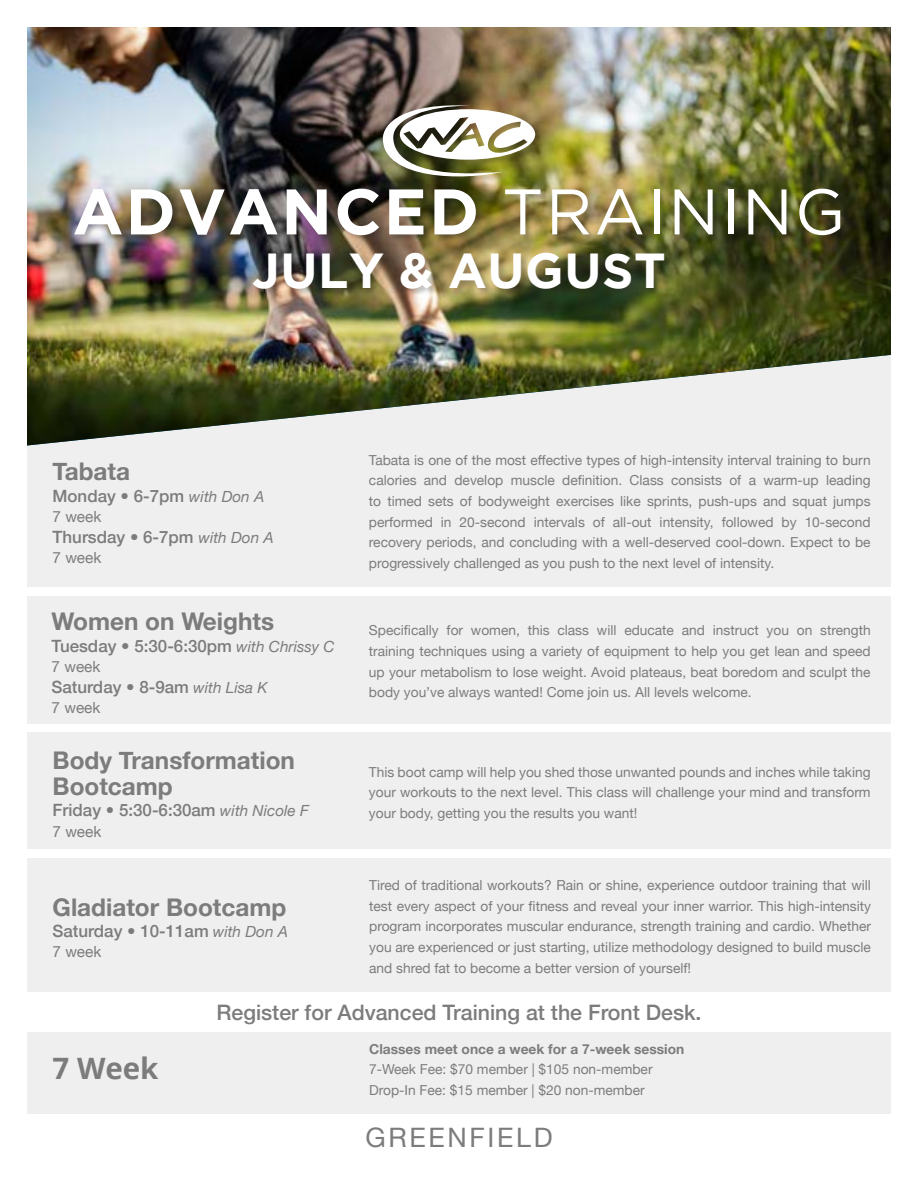
<style>
.page{position:relative;width:918px;height:1188px;background:#fff}
.page>*{position:absolute;margin:0;border:0;box-sizing:border-box;transform-origin:0 0}
.t1{font:700 64.2px "Gotham";letter-spacing:.035em;color:#fff}
.t2{font:700 49.05px "Gotham";letter-spacing:.015em;color:#fff}
.t3{font:700 29.4px "Open Sans";color:#7c7c7c}
.t4{font:26.85px "Helvetica Neue";letter-spacing:.1em;color:#7c7c7c}
.t5{font:700 24.3px/26.4px "Helvetica Neue";color:#7c7c7c}
.t6{font:500 21.3px "Helvetica Neue";color:#7c7c7c}
.t7{font:500 16.95px "Helvetica Neue";color:#7c7c7c}
.t8{font:15.3px "Helvetica Neue";color:#7c7c7c}
.t9{font:13.8px/20.7px "Helvetica Neue";color:#7c7c7c;text-align:justify}
.t10{font:700 13.8px "Helvetica Neue";color:#7c7c7c}
.s1{font-weight:400}
.s2{font-weight:400;font-style:italic;font-size:15.3px}
</style>
<div class="page">
<div style="left:27px;top:596px;width:863px;height:128px;background:#efeff0"></div>
<div style="left:28px;top:858px;width:863px;height:134px;background:#efeff0"></div>
<div style="left:28px;top:733px;width:863px;height:116px;background:#efeff0"></div>
<div style="left:28px;top:237px;width:863px;height:350px;background:#efeff0"></div>
<img style="left:27px;top:27px;width:864px;height:419px">
<div style="left:75px;top:106px;width:774px;height:189px;background:#231f20;opacity:.27"></div>
<img style="left:382px;top:102px;width:153px;height:79px">
<div style="left:27px;top:1032px;width:863px;height:82px;background:#efeff0"></div>
<p class="t1" style="left:73px;top:175px;width:774px">ADVANCED <span class="s1">TRAINING</span></p>
<p class="t2" style="left:252px;top:243px;width:415px">JULY &amp; AUGUST</p>
<p class="t5" style="left:53px;top:459px;width:79px">Tabata</p>
<p class="t7" style="left:53px;top:482px;width:213px">Monday • 6-7pm <span class="s2">with Don A</span></p>
<p class="t8" style="left:53px;top:505px;width:50px">7 week</p>
<p class="t7" style="left:53px;top:523px;width:223px">Thursday • 6-7pm <span class="s2">with Don A</span></p>
<p class="t8" style="left:53px;top:547px;width:50px">7 week</p>
<p class="t5" style="left:52px;top:609px;width:224px">Women on Weights</p>
<p class="t7" style="left:52px;top:632px;width:284px">Tuesday • 5:30-6:30pm <span class="s2">with Chrissy C</span></p>
<p class="t8" style="left:52px;top:655px;width:50px">7 week</p>
<p class="t7" style="left:52px;top:673px;width:218px">Saturday • 8-9am <span class="s2">with Lisa K</span></p>
<p class="t8" style="left:52px;top:697px;width:50px">7 week</p>
<p class="t5" style="left:53px;top:748px;width:244px">Body Transformation<br>Bootcamp</p>
<p class="t7" style="left:53px;top:797px;width:258px">Friday • 5:30-6:30am <span class="s2">with Nicole F</span></p>
<p class="t8" style="left:53px;top:820px;width:50px">7 week</p>
<p class="t5" style="left:53px;top:895px;width:235px">Gladiator Bootcamp</p>
<p class="t7" style="left:53px;top:918px;width:237px">Saturday • 10-11am <span class="s2">with Don A</span></p>
<p class="t8" style="left:53px;top:941px;width:50px">7 week</p>
<p class="t9" style="left:369px;top:450px;width:503px">Tabata is one of the most effective types of high-intensity interval training to burn calories and develop muscle definition. Class consists of a warm-up leading to timed sets of bodyweight exercises like sprints, push-ups and squat jumps performed in 20-second intervals of all-out intensity, followed by 10-second recovery periods, and concluding with a well-deserved cool-down. Expect to be progressively challenged as you push to the next level of intensity.</p>
<p class="t9" style="left:369px;top:621px;width:503px">Specifically for women, this class will educate and instruct you on strength training techniques using a variety of equipment to help you get lean and speed up your metabolism to lose weight. Avoid plateaus, beat boredom and sculpt the body you’ve always wanted! Come join us. All levels welcome.</p>
<p class="t9" style="left:369px;top:762px;width:503px">This boot camp will help you shed those unwanted pounds and inches while taking your workouts to the next level. This class will challenge your mind and transform your body, getting you the results you want!</p>
<p class="t9" style="left:369px;top:876px;width:503px">Tired of traditional workouts? Rain or shine, experience outdoor training that will test every aspect of your fitness and reveal your inner warrior. This high-intensity program incorporates muscular endurance, strength training and cardio. Whether you are experienced or just starting, utilize methodology designed to build muscle and shred fat to become a better version of yourself!</p>
<p class="t3" style="left:53px;top:1048px;width:108px">7 Week</p>
<p class="t6" style="left:216px;top:995px;width:487px">Register for Advanced Training at the Front Desk.</p>
<p class="t10" style="left:369px;top:1038px;width:317px">Classes meet once a week for a 7-week session</p>
<p class="t9" style="left:369px;top:1060px;width:285px">7-Week Fee: $70 member | $105 non-member</p>
<p class="t9" style="left:369px;top:1081px;width:277px">Drop-In Fee: $15 member | $20 non-member</p>
<p class="t4" style="left:365px;top:1118px;width:189px">GREENFIELD</p>
</div>
